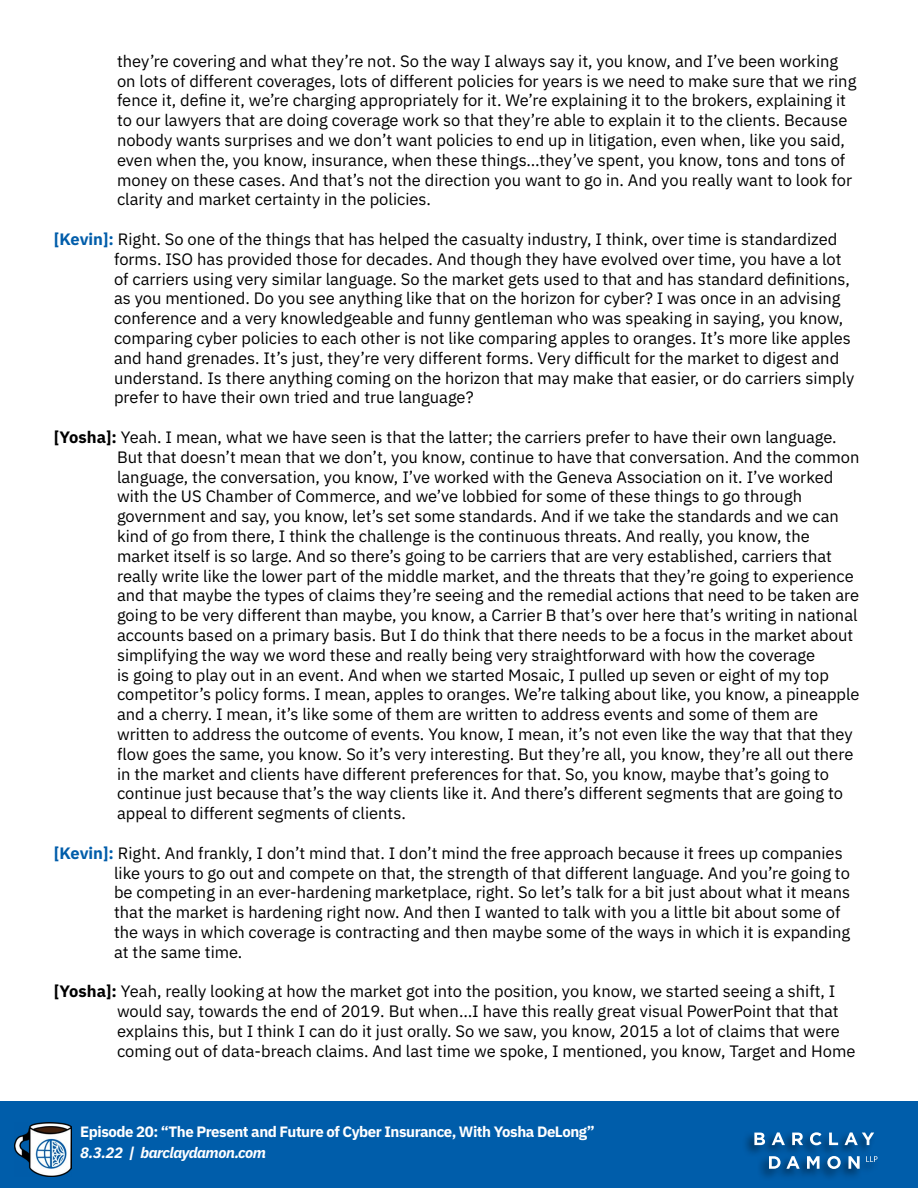
<style>
.page{position:relative;width:918px;height:1188px;background:#fff}
.page>*{position:absolute;margin:0;border:0;box-sizing:border-box;transform-origin:0 0}
.t1{font:16.5px/19.8px "IBM Plex Sans";color:#000}
.t2{font:700 15px "IBM Plex Sans";letter-spacing:-.03em;color:#fff}
.t3{font:italic 700 15px "IBM Plex Sans";letter-spacing:-.03em;color:#fff}
.s1{font-weight:700;color:#005daa}
.s2{font-weight:700}
</style>
<div class="page">
<div style="left:0;top:1102px;width:918px;height:86px;background:#005daa"></div>
<img style="left:15px;top:1123px;width:56px;height:53px">
<div style="left:742px;top:1130px;width:138px;height:51px;background:#000;opacity:.55"></div>
<svg style="left:866px;top:1156px;width:11px;height:6px"></svg>
<svg style="left:754px;top:1133px;width:11px;height:12px"></svg>
<svg style="left:772px;top:1132px;width:13px;height:13px"></svg>
<svg style="left:792px;top:1133px;width:11px;height:12px"></svg>
<svg style="left:810px;top:1132px;width:12px;height:13px"></svg>
<svg style="left:829px;top:1133px;width:9px;height:12px"></svg>
<svg style="left:845px;top:1132px;width:29px;height:13px"></svg>
<svg style="left:769px;top:1156px;width:31px;height:13px"></svg>
<svg style="left:807px;top:1156px;width:13px;height:13px"></svg>
<svg style="left:827px;top:1156px;width:14px;height:13px"></svg>
<svg style="left:848px;top:1156px;width:12px;height:13px"></svg>
<p class="t1" style="left:117px;top:50px;width:741px">they’re covering and what they’re not. So the way I always say it, you know, and I’ve been working on lots of different coverages, lots of different policies for years is we need to make sure that we ring fence it, define it, we’re charging appropriately for it. We’re explaining it to the brokers, explaining it to our lawyers that are doing coverage work so that they’re able to explain it to the clients. Because nobody wants surprises and we don’t want policies to end up in litigation, even when, like you said, even when the, you know, insurance, when these things…they’ve spent, you know, tons and tons of money on these cases. And that’s not the direction you want to go in. And you really want to look for clarity and market certainty in the policies.</p>
<p class="t1" style="left:114px;top:228px;width:742px;text-indent:-60px"><span class="s1">[Kevin]:</span> Right. So one of the things that has helped the casualty industry, I think, over time is standardized forms. ISO has provided those for decades. And though they have evolved over time, you have a lot of carriers using very similar language. So the market gets used to that and has standard definitions, as you mentioned. Do you see anything like that on the horizon for cyber? I was once in an advising conference and a very knowledgeable and funny gentleman who was speaking in saying, you know, comparing cyber policies to each other is not like comparing apples to oranges. It’s more like apples and hand grenades. It’s just, they’re very different forms. Very difficult for the market to digest and understand. Is there anything coming on the horizon that may make that easier, or do carriers simply prefer to have their own tried and true language?</p>
<p class="t1" style="left:117px;top:426px;width:744px;text-indent:-63px"><span class="s2">[Yosha]:</span> Yeah. I mean, what we have seen is that the latter; the carriers prefer to have their own language.<br>But that doesn’t mean that we don’t, you know, continue to have that conversation. And the common language, the conversation, you know, I’ve worked with the Geneva Association on it. I’ve worked with the US Chamber of Commerce, and we’ve lobbied for some of these things to go through government and say, you know, let’s set some standards. And if we take the standards and we can kind of go from there, I think the challenge is the continuous threats. And really, you know, the market itself is so large. And so there’s going to be carriers that are very established, carriers that really write like the lower part of the middle market, and the threats that they’re going to experience and that maybe the types of claims they’re seeing and the remedial actions that need to be taken are going to be very different than maybe, you know, a Carrier B that’s over here that’s writing in national accounts based on a primary basis. But I do think that there needs to be a focus in the market about simplifying the way we word these and really being very straightforward with how the coverage<br>is going to play out in an event. And when we started Mosaic, I pulled up seven or eight of my top competitor’s policy forms. I mean, apples to oranges. We’re talking about like, you know, a pineapple and a cherry. I mean, it’s like some of them are written to address events and some of them are written to address the outcome of events. You know, I mean, it’s not even like the way that that they flow goes the same, you know. So it’s very interesting. But they’re all, you know, they’re all out there in the market and clients have different preferences for that. So, you know, maybe that’s going to continue just because that’s the way clients like it. And there’s different segments that are going to appeal to different segments of clients.</p>
<p class="t1" style="left:114px;top:842px;width:738px;text-indent:-60px"><span class="s1">[Kevin]:</span> Right. And frankly, I don’t mind that. I don’t mind the free approach because it frees up companies like yours to go out and compete on that, the strength of that different language. And you’re going to be competing in an ever-hardening marketplace, right. So let’s talk for a bit just about what it means that the market is hardening right now. And then I wanted to talk with you a little bit about some of the ways in which coverage is contracting and then maybe some of the ways in which it is expanding at the same time.</p>
<p class="t1" style="left:117px;top:980px;width:740px;text-indent:-63px"><span class="s2">[Yosha]:</span> Yeah, really looking at how the market got into the position, you know, we started seeing a shift, I would say, towards the end of 2019. But when…I have this really great visual PowerPoint that that explains this, but I think I can do it just orally. So we saw, you know, 2015 a lot of claims that were coming out of data-breach claims. And last time we spoke, I mentioned, you know, Target and Home</p>
<p class="t2" style="left:80px;top:1119px;width:516px">Episode 20: “The Present and Future of Cyber Insurance, With Yosha DeLong”</p>
<p class="t3" style="left:80px;top:1140px;width:187px">8.3.22 | barclaydamon.com</p>
</div>
